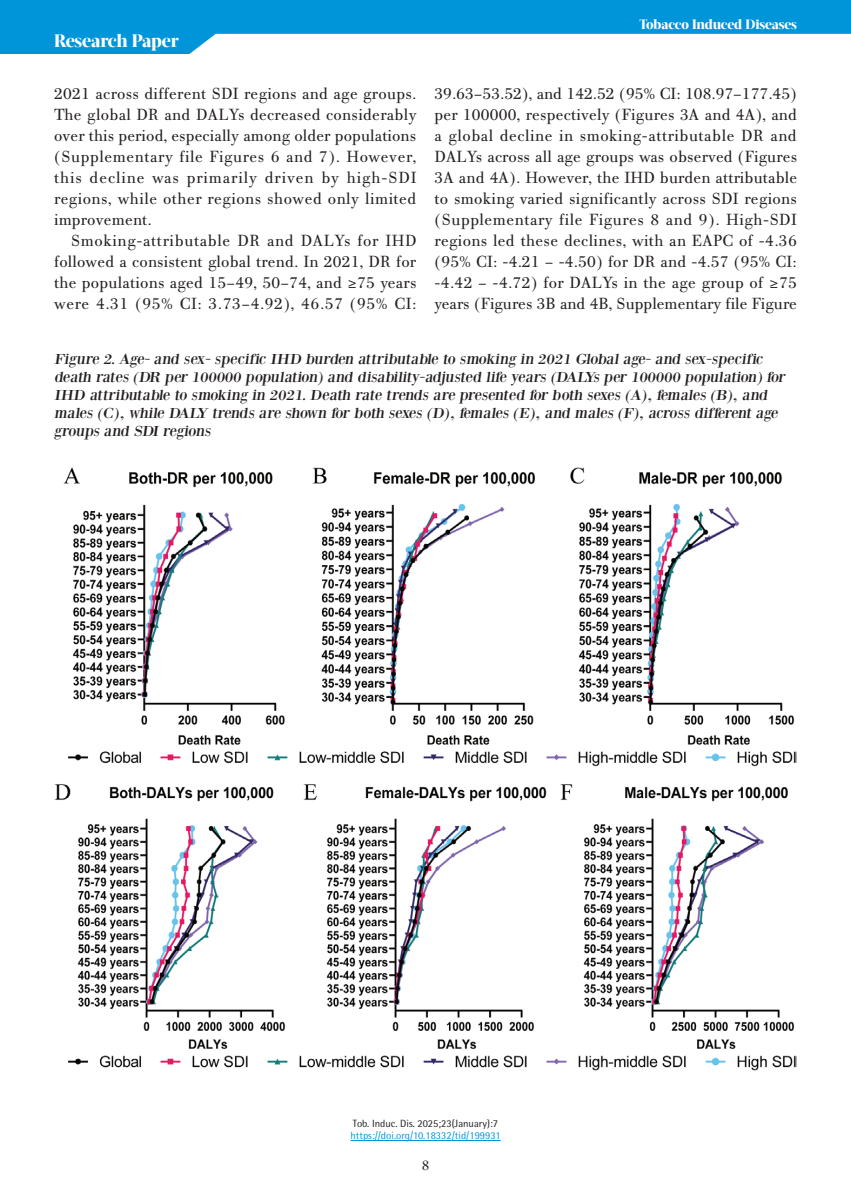
<style>
.page{position:relative;width:851px;height:1191px;background:#fff}
.page>*{position:absolute;margin:0;border:0;box-sizing:border-box;transform-origin:0 0}
.t1{font:800 18px "Acta Display W04";letter-spacing:-.01em;color:#fff}
.t2{font:17.25px/21px "PF Bodoni Text";letter-spacing:.015em;color:#231f20;text-align:justify}
.t3{font:15px/18px "Bodoni XT";letter-spacing:-.08em;color:#231f20;scale:1.1 1}
.t4{font:15px "PF Bodoni Text";color:#231f20}
.t5{font:800 13.5px "Acta Display W04";letter-spacing:-.01em;color:#fff}
.t6{font:10.5px "Rotis Semi Sans Hel";color:#0095d9}
.t7{font:10.5px "Rotis Semi Sans Hel";color:#231f20}
.s1{font-family:"Georgia";font-size:15px}
</style>
<div class="page">
<svg style="left:0;top:0;width:850px;height:54px;fill:#0095d9"></svg>
<hr style="left:350px;top:1140px;width:150px;height:1px;background:#0095d9">
<img style="left:54px;top:467px;width:742px;height:604px">
<p class="t1" style="left:54px;top:30px;width:126px">Research Paper</p>
<p class="t2" style="left:54px;top:83px;width:364px">2021 across different SDI regions and age groups.<br>The global DR and DALYs decreased considerably over this period, especially among older populations (Supplementary file Figures 6 and 7). However, this decline was primarily driven by high-SDI regions, while other regions showed only limited improvement.</p>
<p class="t2" style="left:54px;top:230px;width:364px;text-indent:17px">Smoking-attributable DR and DALYs for IHD followed a consistent global trend. In 2021, DR for the populations aged 15–49, 50–74, and <span class="s1">≥</span>75 years were 4.31 (95% CI: 3.73–4.92), 46.57 (95% CI:</p>
<p class="t5" style="left:639px;top:17px;width:159px">Tobacco Induced Diseases</p>
<p class="t2" style="left:434px;top:83px;width:364px">39.63–53.52), and 142.52 (95% CI: 108.97–177.45) per 100000, respectively (Figures 3A and 4A), and a global decline in smoking-attributable DR and DALYs across all age groups was observed (Figures 3A and 4A). However, the IHD burden attributable to smoking varied significantly across SDI regions (Supplementary file Figures 8 and 9). High-SDI regions led these declines, with an EAPC of -4.36 (95% CI: -4.21 – -4.50) for DR and -4.57 (95% CI: -4.42 – -4.72) for DALYs in the age group of <span class="s1">≥</span>75 years (Figures 3B and 4B, Supplementary file Figure</p>
<p class="t3" style="left:54px;top:350px;width:668px">Figure 2. Age- and sex- specific IHD burden attributable to smoking in 2021 Global age- and sex-specific death rates (DR per 100000 population) and disability-adjusted life years (DALYs per 100000 population) for IHD attributable to smoking in 2021. Death rate trends are presented for both sexes (A), females (B), and males (C), while DALY trends are shown for both sexes (D), females (E), and males (F), across different age groups and SDI regions</p>
<p class="t7" style="left:353px;top:1116px;width:147px">Tob. Induc. Dis. 2025;23(January):7</p>
<p class="t6" style="left:350px;top:1129px;width:152px">https://doi.org/10.18332/tid/199931</p>
<p class="t4" style="left:421px;top:1156px;width:9px">8</p>
</div>
